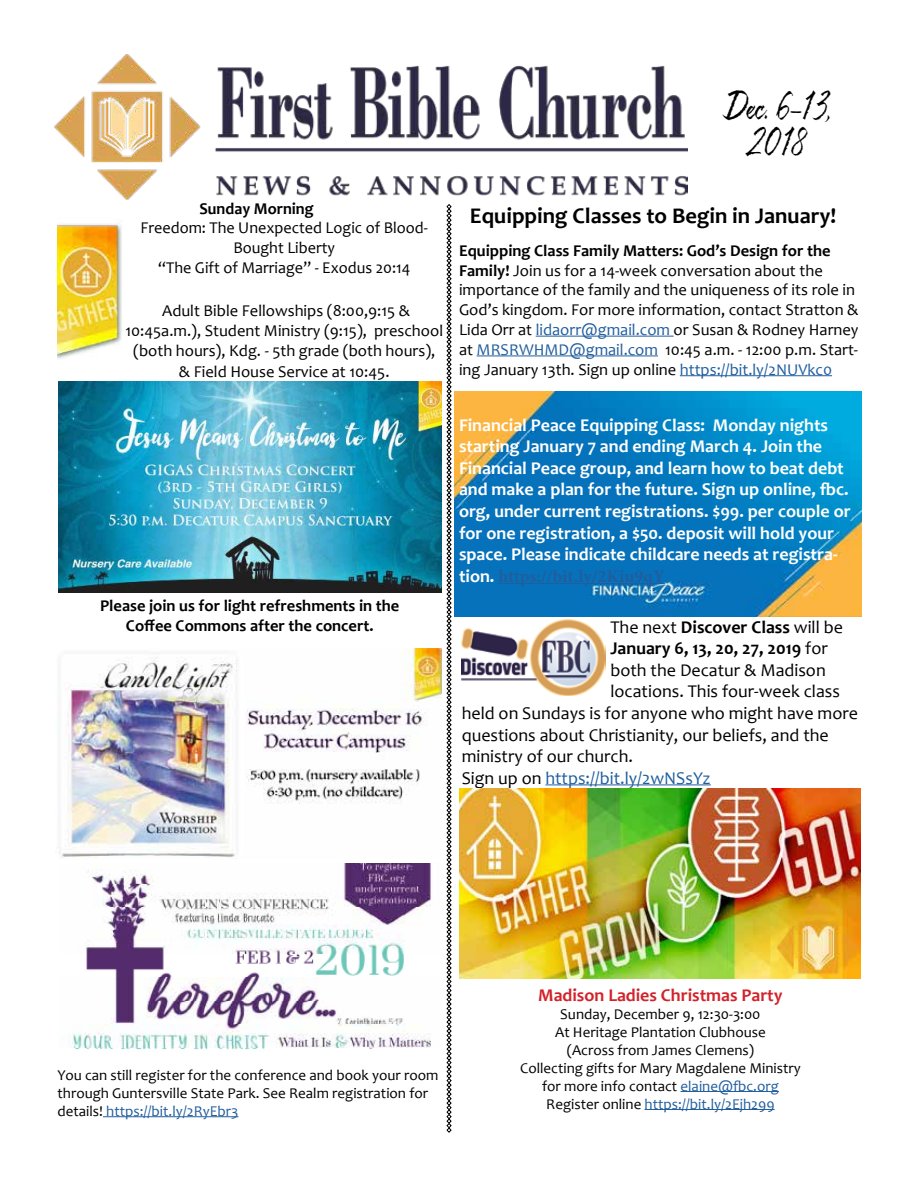
<style>
.page{position:relative;width:918px;height:1188px;background:#fff}
.page>*{position:absolute;margin:0;border:0;box-sizing:border-box;transform-origin:0 0}
.t1{font:43.5px/36px "Resphekt";letter-spacing:-.01em;color:#000;text-align:center;scale:.91 1}
.t2{font:700 22.5px "Candara";color:#000}
.t3{font:700 18px/21.6px "Candara";color:#fff}
.t4{font:18px "Candara";color:#000}
.t5{font:18px "Candara";color:#215e9e}
.t6{font:700 18px "Candara";color:#d2232a}
.t7{font:700 18px "Minion Pro";letter-spacing:-.005em;color:#215e9e}
.t8{font:700 18px "Candara";color:#000}
.t9{font:16.5px/19.8px "Candara";color:#000;text-align:center}
.t10{font:700 16.5px/19.8px "Candara";color:#000;text-align:center}
.t11{font:15px/18px "Candara";color:#000;text-align:center}
.s1{font-weight:700}
.s2{color:#215e9e}
.s3{font-family:"Candara";color:#fff}
.s4{font-weight:400}
.s5{color:#000}
</style>
<div class="page">
<svg style="left:447px;top:204px;width:5px;height:929px"></svg>
<img style="left:54px;top:54px;width:633px;height:146px">
<img style="left:69px;top:863px;width:362px;height:187px">
<img style="left:57px;top:221px;width:65px;height:138px">
<hr style="left:681px;top:1091px;width:98px;height:1px;background:#215e9e">
<hr style="left:645px;top:1109px;width:130px;height:1px;background:#215e9e">
<hr style="left:536px;top:336px;width:138px;height:1px;background:#215e9e">
<hr style="left:477px;top:356px;width:181px;height:1px;background:#215e9e">
<hr style="left:680px;top:375px;width:152px;height:1px;background:#215e9e">
<img style="left:454px;top:391px;width:408px;height:226px">
<hr style="left:498px;top:583px;width:167px;height:1px;background:#215e9e">
<hr style="left:545px;top:785px;width:166px;height:1px;background:#215e9e">
<img style="left:462px;top:620px;width:144px;height:75px">
<img style="left:460px;top:788px;width:401px;height:191px">
<img style="left:58px;top:382px;width:383px;height:210px">
<img style="left:58px;top:648px;width:383px;height:209px">
<hr style="left:103px;top:1116px;width:135px;height:1px;background:#215e9e">
<h1 class="t1" style="left:722px;top:86px;width:120px">Dec. 6-13,<br>2018</h1>
<p class="t10" style="left:199px;top:198px;width:116px">Sunday Morning</p>
<p class="t9" style="left:141px;top:218px;width:289px">Freedom: The Unexpected Logic of Blood-<br>Bought Liberty<br>“The Gift of Marriage” - Exodus 20:14</p>
<p class="t9" style="left:125px;top:301px;width:319px">Adult Bible Fellowships (8:00,9:15 &amp;<br>10:45a.m.), Student Ministry (9:15), preschool (both hours), Kdg. - 5th grade (both hours),</p>
<p class="t9" style="left:179px;top:362px;width:212px">&amp; Field House Service at 10:45.</p>
<p class="t10" style="left:100px;top:596px;width:301px">Please join us for light refreshments in the<br>Coffee Commons after the concert.</p>
<h2 class="t2" style="left:470px;top:202px;width:368px">Equipping Classes to Begin in January!</h2>
<p class="t9" style="left:459px;top:240px;width:401px;text-align:left"><span class="s1">Equipping Class Family Matters: God’s Design for the Family!</span> Join us for a 14-week conversation about the importance of the family and the uniqueness of its role in God’s kingdom. For more information, contact Stratton &amp; Lida Orr at <span class="s2">lidaorr@gmail.com</span> or Susan &amp; Rodney Harney at <span class="s2">MRSRWHMD@gmail.com</span> 10:45 a.m. - 12:00 p.m. Start&shy;ing January 13th. Sign up online <span class="s2">https://bit.ly/2NUVkc0</span></p>
<p class="t3" style="left:459px;top:414px;width:393px">Financial Peace Equipping Class: Monday nights starting January 7 and ending March 4. Join the Financial Peace group, and learn how to beat debt and make a plan for the future. Sign up online, fbc. org, under current registrations. $99. per couple or for one registration, a $50. deposit will hold your space. Please indicate childcare needs at registra-</p>
<p class="t7" style="left:459px;top:563px;width:207px"><span class="s3">tion.</span> https://bit.ly/2Kiu9qY</p>
<p class="t4" style="left:610px;top:615px;width:234px">The next <span class="s1">Discover Class</span> will be</p>
<p class="t8" style="left:610px;top:637px;width:219px">January 6, 13, 20, 27, 2019 <span class="s4">for</span></p>
<p class="t4" style="left:610px;top:659px;width:217px">both the Decatur &amp; Madison</p>
<p class="t4" style="left:610px;top:680px;width:231px">locations. This four-week class</p>
<p class="t4" style="left:462px;top:702px;width:398px">held on Sundays is for anyone who might have more</p>
<p class="t4" style="left:462px;top:723px;width:369px">questions about Christianity, our beliefs, and the</p>
<p class="t4" style="left:462px;top:745px;width:173px">ministry of our church.</p>
<p class="t5" style="left:462px;top:767px;width:251px"><span class="s5">Sign up on</span> https://bit.ly/2wNSsYz</p>
<p class="t11" style="left:58px;top:1066px;width:382px;text-align:left">You can still register for the conference and book your room through Guntersville State Park. See Realm registration for details! <span class="s2">https://bit.ly/2RyEbr3</span></p>
<p class="t6" style="left:538px;top:983px;width:246px">Madison Ladies Christmas Party</p>
<p class="t11" style="left:520px;top:1005px;width:282px">Sunday, December 9, 12:30-3:00<br>At Heritage Plantation Clubhouse<br>(Across from James Clemens)<br>Collecting gifts for Mary Magdalene Ministry for more info contact <span class="s2">elaine@fbc.org </span>Register online <span class="s2">https://bit.ly/2Ejh299</span></p>
</div>
